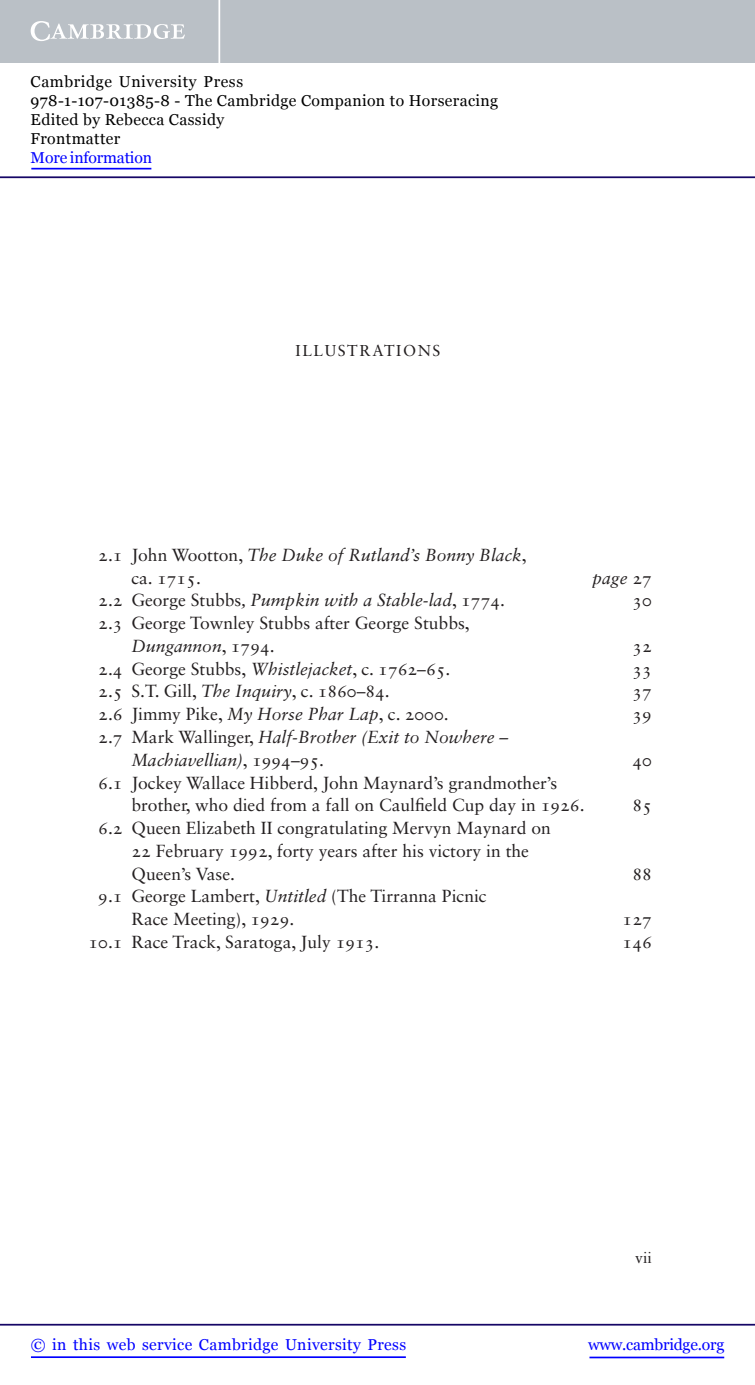
<style>
.page{position:relative;width:755px;height:1385px;background:#fff}
.page>*{position:absolute;margin:0;border:0;box-sizing:border-box;transform-origin:0 0}
.t1{font:17.5px/22.8px "Sabon LT Std";color:#231f20}
.t2{font:italic 17.5px/22.8px "Sabon LT Std";color:#231f20}
.t3{font:15.75px/18.9px "Georgia";letter-spacing:.025em;color:#000}
.t4{font:15.75px "Georgia";letter-spacing:.025em;color:#00f}
.t5{font:15.75px "Georgia";letter-spacing:-.015em;color:#00f}
.t6{font:15.75px "Sabon LT Std";letter-spacing:.1em;color:#231f20}
.t7{font:15.75px "Georgia";letter-spacing:-.01em;color:#00f}
.s1{font-style:normal}
.s2{font-style:italic}
</style>
<div class="page">
<hr style="left:589px;top:1356px;width:134px;height:2px;background:#00f">
<hr style="left:0;top:1324px;width:754px;height:1px;background:#150666">
<hr style="left:31px;top:1356px;width:374px;height:2px;background:#00f">
<div style="left:0;top:0;width:754px;height:63px;background:#bac0c6"></div>
<svg style="left:31px;top:21px;width:154px;height:20px"></svg>
<hr style="left:218px;top:0;width:2px;height:63px;background:#fff">
<hr style="left:0;top:176px;width:754px;height:2px;background:#150666">
<hr style="left:31px;top:168px;width:120px;height:1px;background:#00f">
<p class="t3" style="left:31px;top:72px;width:469px">Cambridge University Press<br>978-1-107-01385-8 - The Cambridge Companion to Horseracing<br>Edited by Rebecca Cassidy<br>Frontmatter</p>
<p class="t7" style="left:31px;top:148px;width:123px">More information</p>
<p class="t6" style="left:295px;top:341px;width:146px">ILLUSTRATIONS</p>
<p class="t2" style="left:131px;top:543px;width:396px;text-indent:-33px"><span class="s1">2.1 John Wootton,</span> The Duke of Rutland’s Bonny Black<span class="s1">, ca. 1715.</span></p>
<p class="t2" style="left:592px;top:566px;width:61px">page <span class="s1">27</span></p>
<p class="t2" style="left:98px;top:589px;width:408px"><span class="s1">2.2 George Stubbs</span>, Pumpkin with a Stable-lad<span class="s1">, 1774.</span></p>
<p class="t1" style="left:632px;top:589px;width:21px">30</p>
<p class="t1" style="left:131px;top:611px;width:339px;text-indent:-33px">2.3 George Townley Stubbs after George Stubbs,<br><span class="s2">Dungannon</span>, 1794.</p>
<p class="t1" style="left:632px;top:634px;width:21px">32</p>
<p class="t1" style="left:98px;top:657px;width:353px">2.4 George Stubbs, <span class="s2">Whistlejacket</span>, c. 1762–65.</p>
<p class="t1" style="left:632px;top:657px;width:21px">33</p>
<p class="t1" style="left:98px;top:680px;width:293px">2.5 S.T. Gill, <span class="s2">The Inquiry</span>, c. 1860–84.</p>
<p class="t1" style="left:632px;top:680px;width:21px">37</p>
<p class="t1" style="left:98px;top:702px;width:351px">2.6 Jimmy Pike, <span class="s2">My Horse Phar Lap</span>, c. 2000.</p>
<p class="t1" style="left:632px;top:702px;width:21px">39</p>
<p class="t2" style="left:131px;top:725px;width:378px;text-indent:-33px"><span class="s1">2.7 Mark Wallinger,</span> Half-Brother (Exit to Nowhere –<br>Machiavellian)<span class="s1">, 1994–95.</span></p>
<p class="t1" style="left:632px;top:748px;width:21px">40</p>
<p class="t1" style="left:131px;top:771px;width:454px;text-indent:-33px">6.1 Jockey Wallace Hibberd, John Maynard’s grandmother’s brother, who died from a fall on Caulfield Cup day in 1926.</p>
<p class="t1" style="left:131px;top:816px;width:421px;text-indent:-33px">6.2 Queen Elizabeth II congratulating Mervyn Maynard on<br>22 February 1992, forty years after his victory in the<br>Queen’s Vase.</p>
<p class="t1" style="left:131px;top:884px;width:356px;text-indent:-33px">9.1 George Lambert, <span class="s2">Untitled</span> (The Tirranna Picnic<br>Race Meeting), 1929.</p>
<p class="t1" style="left:632px;top:793px;width:21px">85</p>
<p class="t1" style="left:632px;top:862px;width:21px">88</p>
<p class="t1" style="left:622px;top:907px;width:31px">127</p>
<p class="t1" style="left:88px;top:930px;width:292px">10.1 Race Track, Saratoga, July 1913.</p>
<p class="t1" style="left:622px;top:930px;width:31px">146</p>
<p class="t6" style="left:634px;top:1248px;width:18px">vii</p>
<p class="t4" style="left:31px;top:1335px;width:376px">© in this web service Cambridge University Press</p>
<p class="t5" style="left:587px;top:1336px;width:137px">www.cambridge.org</p>
</div>
